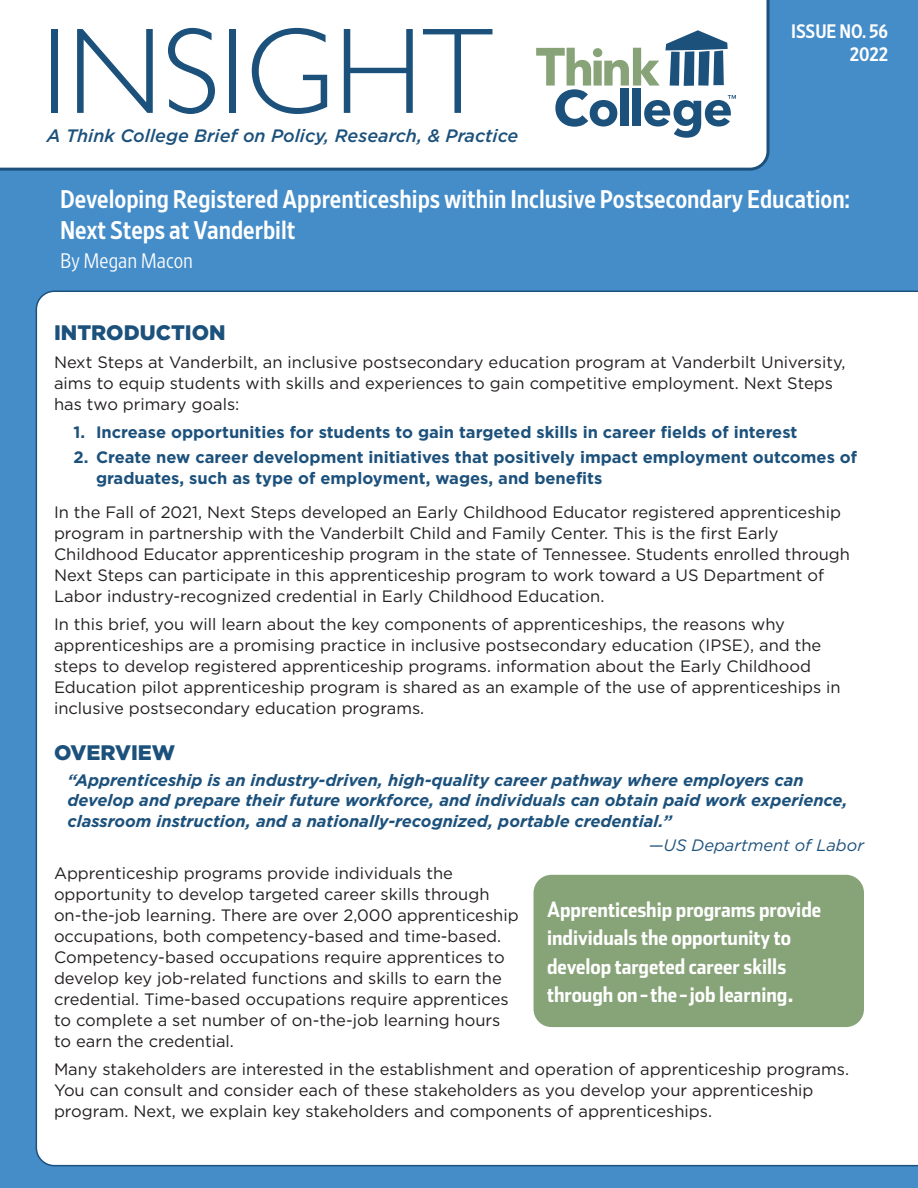
<style>
.page{position:relative;width:918px;height:1188px;background:#458dc9}
.page>*{position:absolute;margin:0;border:0;box-sizing:border-box;transform-origin:0 0}
.t1{font:300 123px "Gill Sans";color:#1c517c}
.t2{font:25.5px/30.6px "Retina Narrow Med";color:#fff}
.t3{font:21px/28.5px "Stainless Cond Bold Tab";color:#fff}
.t4{font:900 21px "Gotham HTF";color:#1c517c}
.t5{font:300 21px "Retina Narrow";color:#fff}
.t6{font:19.5px/23.4px "Retina Narrow Med";color:#fff;text-align:right}
.t7{font:italic 500 18px "Gotham HTF";color:#1c517c}
.t8{font:16.5px/21px "Gotham HTF";color:#231f20}
.t9{font:italic 700 16.5px/20.4px "Gotham HTF";color:#1c517c}
.t10{font:700 16.5px/21px "Gotham HTF";color:#1c517c}
.t11{font:italic 16.5px "Gotham HTF";color:#1c517c}
</style>
<div class="page">
<div style="left:36px;top:291px;width:882px;height:875px;background:#fff"></div>
<div style="left:0;top:0;width:769px;height:171px;background:#fff"></div>
<svg style="left:536px;top:30px;width:200px;height:108px;background:#b9c9cf"></svg>
<div style="left:534px;top:875px;width:330px;height:152px;background:#87a378;border-radius:18px"></div>
<h1 class="t1" style="left:42px;top:3px;width:453px">INSIGHT</h1>
<p class="t7" style="left:47px;top:125px;width:473px">A Think College Brief on Policy, Research, &amp; Practice</p>
<h1 class="t6" style="left:791px;top:19px;width:99px">ISSUE NO. 56<br>2022</h1>
<p class="t2" style="left:60px;top:183px;width:791px">Developing Registered Apprenticeships within Inclusive Postsecondary Education:<br>Next Steps at Vanderbilt</p>
<p class="t5" style="left:60px;top:247px;width:135px">By Megan Macon</p>
<h2 class="t4" style="left:54px;top:321px;width:173px">INTRODUCTION</h2>
<p class="t8" style="left:54px;top:351px;width:793px">Next Steps at Vanderbilt, an inclusive postsecondary education program at Vanderbilt University, aims to equip students with skills and experiences to gain competitive employment. Next Steps has two primary goals:</p>
<p class="t10" style="left:74px;top:421px;width:725px">1. Increase opportunities for students to gain targeted skills in career fields of interest</p>
<p class="t10" style="left:96px;top:446px;width:763px;text-indent:-23px">2. Create new career development initiatives that positively impact employment outcomes of graduates, such as type of employment, wages, and benefits</p>
<p class="t8" style="left:54px;top:502px;width:798px">In the Fall of 2021, Next Steps developed an Early Childhood Educator registered apprenticeship program in partnership with the Vanderbilt Child and Family Center. This is the first Early Childhood Educator apprenticeship program in the state of Tennessee. Students enrolled through Next Steps can participate in this apprenticeship program to work toward a US Department of Labor industry-recognized credential in Early Childhood Education.</p>
<p class="t8" style="left:54px;top:614px;width:788px">In this brief, you will learn about the key components of apprenticeships, the reasons why apprenticeships are a promising practice in inclusive postsecondary education (IPSE), and the steps to develop registered apprenticeship programs. information about the Early Childhood Education pilot apprenticeship program is shared as an example of the use of apprenticeships in inclusive postsecondary education programs.</p>
<h2 class="t4" style="left:54px;top:740px;width:123px">OVERVIEW</h2>
<p class="t9" style="left:68px;top:770px;width:782px">“Apprenticeship is an industry-driven, high-quality career pathway where employers can develop and prepare their future workforce, and individuals can obtain paid work experience, classroom instruction, and a nationally-recognized, portable credential.”</p>
<p class="t11" style="left:649px;top:836px;width:217px">—US Department of Labor</p>
<p class="t8" style="left:54px;top:862px;width:466px">Apprenticeship programs provide individuals the opportunity to develop targeted career skills through on-the-job learning. There are over 2,000 apprenticeship occupations, both competency-based and time-based.<br>Competency-based occupations require apprentices to develop key job-related functions and skills to earn the credential. Time-based occupations require apprentices to complete a set number of on-the-job learning hours to earn the credential.</p>
<p class="t8" style="left:54px;top:1058px;width:797px">Many stakeholders are interested in the establishment and operation of apprenticeship programs.<br>You can consult and consider each of these stakeholders as you develop your apprenticeship program. Next, we explain key stakeholders and components of apprenticeships.</p>
<p class="t3" style="left:547px;top:894px;width:276px">Apprenticeship programs provide individuals the opportunity to develop targeted career skills through on-the-job learning.</p>
</div>
